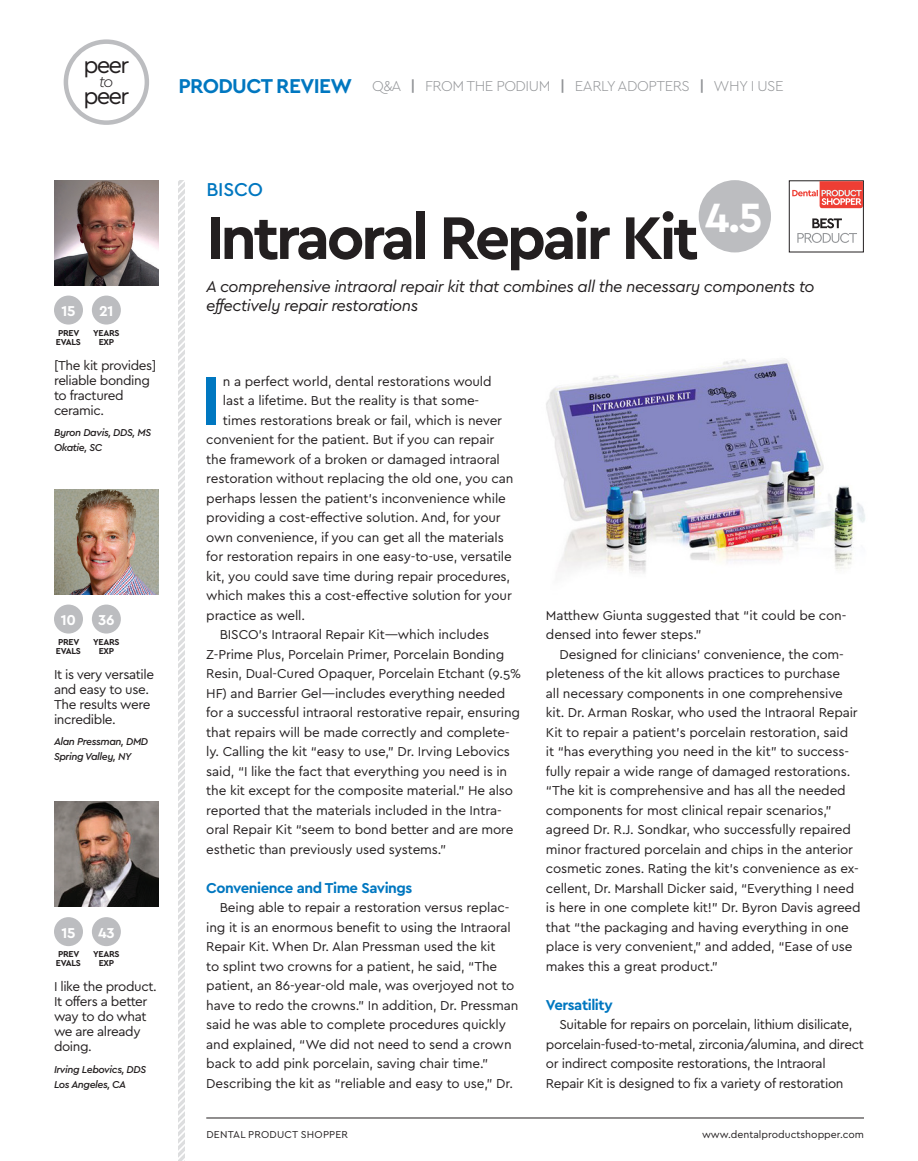
<style>
.page{position:relative;width:918px;height:1161px;background:#fff}
.page>*{position:absolute;margin:0;border:0;box-sizing:border-box;transform-origin:0 0}
.PE_BODY_FIRST_PARAGR{font:700 72.6px "Cera";color:#0077c0}
.PE_PRODUCT_NAME__TOP{font:700 63px "Cera";letter-spacing:-.055em;color:#231f20}
.PE_OVERALL_SCORE_1ST{font:700 42.9px "Cera";color:#fff}
.t1{font:24px "Cera";letter-spacing:-.08em;color:#231f20}
.t2{font:700 21px "Cera";letter-spacing:-.03em;color:#0077c0}
.PE_COMPANY_NAME__TOP{font:500 19.5px "Cera";letter-spacing:-.01em;color:#0077c0}
.PE_MAIN_SUBHEAD{font:italic 16.5px/19.5px "Cera";letter-spacing:-.03em;color:#231f20}
.t3{font:italic 300 16.05px "Cera";color:#231f20}
.t4{font:300 15px "Cera";letter-spacing:-.03em;color:#939598}
.PE_BODY_COPY{font:700 15px "Cera";letter-spacing:-.03em;color:#0077c0}
.PE_EVAL_YEARS___s{font:700 15px "Cera";letter-spacing:-.03em;color:#fff}
.PE_BODY_COPY-2{font:13.5px/19.5px "Cera";letter-spacing:-.01em;color:#231f20}
.PE_BODY_FIRST_PARAGR-2{font:13.5px "Cera";letter-spacing:-.01em;color:#231f20}
.PE_EVAL_QUOTE{font:13.5px/15px "Cera";letter-spacing:-.03em;color:#231f20}
.PE_EVAL_NAME_LOCATIO{font:italic 500 10.5px "Cera";letter-spacing:-.04em;color:#231f20}
.t5{font:10.5px "Cera";color:#231f20}
.t6{font:10.5px "Cera";letter-spacing:.02em;color:#231f20}
.t7{font:700 9px "Cera";letter-spacing:-.03em;color:#231f20}
.s1{font-weight:700}
</style>
<div class="page">
<hr style="left:206px;top:1118px;width:658px;height:1px;background:#231f20">
<svg style="left:178px;top:180px;width:7px;height:981px"></svg>
<div style="left:64px;top:39px;width:85px;height:86px;border:4px solid #bcbdc0;border-radius:50%"></div>
<div style="left:789px;top:180px;width:75px;height:72px;border:1px solid #231f20"></div>
<svg style="left:792px;top:181px;width:71px;height:27px"></svg>
<svg style="left:797px;top:218px;width:60px;height:25px"></svg>
<div style="left:699px;top:180px;width:72px;height:72px;background:#bcbdc0;border-radius:50%"></div>
<img style="left:54px;top:180px;width:105px;height:105px">
<div style="left:54px;top:296px;width:29px;height:29px;background:#bcbdc0;border-radius:50%"></div>
<div style="left:92px;top:296px;width:29px;height:29px;background:#bcbdc0;border-radius:50%"></div>
<img style="left:54px;top:489px;width:105px;height:105px">
<div style="left:54px;top:605px;width:29px;height:29px;background:#bcbdc0;border-radius:50%"></div>
<div style="left:92px;top:605px;width:29px;height:29px;background:#bcbdc0;border-radius:50%"></div>
<img style="left:54px;top:802px;width:105px;height:105px">
<div style="left:54px;top:917px;width:29px;height:29px;background:#bcbdc0;border-radius:50%"></div>
<div style="left:92px;top:917px;width:29px;height:29px;background:#bcbdc0;border-radius:50%"></div>
<img style="left:546px;top:358px;width:319px;height:215px">
<p class="t1" style="left:84px;top:49px;width:47px">peer</p>
<p class="t3" style="left:99px;top:71px;width:16px">to</p>
<p class="t1" style="left:84px;top:80px;width:47px">peer</p>
<p class="t2" style="left:178px;top:72px;width:175px">PRODUCT REVIEW</p>
<p class="t4" style="left:372px;top:76px;width:413px">Q&amp;A <span class="s1">|</span> FROM THE PODIUM <span class="s1">|</span> EARLY ADOPTERS <span class="s1">|</span> WHY I USE</p>
<p class="PE_EVAL_YEARS___s" style="left:61px;top:301px;width:16px">15</p>
<p class="t7" style="left:58px;top:327px;width:23px">PREV</p>
<p class="t7" style="left:56px;top:336px;width:27px">EVALS</p>
<p class="PE_EVAL_YEARS___s" style="left:99px;top:301px;width:16px">21</p>
<p class="t7" style="left:93px;top:327px;width:28px">YEARS</p>
<p class="t7" style="left:99px;top:336px;width:17px">EXP</p>
<p class="PE_EVAL_QUOTE" style="left:54px;top:357px;width:104px">[The kit provides] reliable bonding to fractured ceramic.</p>
<p class="PE_EVAL_NAME_LOCATIO" style="left:54px;top:426px;width:99px">Byron Davis, DDS, MS</p>
<p class="PE_EVAL_NAME_LOCATIO" style="left:54px;top:440px;width:50px">Okatie, SC</p>
<p class="PE_EVAL_YEARS___s" style="left:61px;top:610px;width:17px">10</p>
<p class="t7" style="left:58px;top:636px;width:23px">PREV</p>
<p class="t7" style="left:56px;top:645px;width:27px">EVALS</p>
<p class="PE_EVAL_YEARS___s" style="left:98px;top:610px;width:18px">36</p>
<p class="t7" style="left:93px;top:636px;width:28px">YEARS</p>
<p class="t7" style="left:99px;top:645px;width:17px">EXP</p>
<p class="PE_EVAL_QUOTE" style="left:54px;top:666px;width:102px">It is very versatile and easy to use.<br>The results were incredible.</p>
<p class="PE_EVAL_NAME_LOCATIO" style="left:54px;top:735px;width:96px">Alan Pressman, DMD</p>
<p class="PE_EVAL_NAME_LOCATIO" style="left:54px;top:749px;width:79px">Spring Valley, NY</p>
<p class="PE_EVAL_YEARS___s" style="left:61px;top:923px;width:16px">15</p>
<p class="t7" style="left:58px;top:948px;width:23px">PREV</p>
<p class="t7" style="left:56px;top:957px;width:27px">EVALS</p>
<p class="PE_EVAL_YEARS___s" style="left:98px;top:923px;width:18px">43</p>
<p class="t7" style="left:93px;top:948px;width:28px">YEARS</p>
<p class="t7" style="left:99px;top:957px;width:17px">EXP</p>
<p class="PE_EVAL_QUOTE" style="left:54px;top:979px;width:104px">I like the product.<br>It offers a better way to do what we are already doing.</p>
<p class="PE_EVAL_NAME_LOCATIO" style="left:54px;top:1062px;width:94px">Irving Lebovics, DDS</p>
<p class="PE_EVAL_NAME_LOCATIO" style="left:54px;top:1077px;width:74px">Los Angeles, CA</p>
<p class="PE_COMPANY_NAME__TOP" style="left:206px;top:176px;width:58px">BISCO</p>
<p class="PE_PRODUCT_NAME__TOP" style="left:206px;top:196px;width:494px">Intraoral Repair Kit</p>
<p class="PE_MAIN_SUBHEAD" style="left:206px;top:276px;width:610px">A comprehensive intraoral repair kit that combines all the necessary components to effectively repair restorations</p>
<p class="PE_OVERALL_SCORE_1ST" style="left:705px;top:189px;width:59px">4.5</p>
<p class="PE_BODY_FIRST_PARAGR" style="left:201px;top:352px;width:22px">I</p>
<p class="PE_BODY_FIRST_PARAGR-2" style="left:223px;top:372px;width:270px">n a perfect world, dental restorations would</p>
<p class="PE_BODY_FIRST_PARAGR-2" style="left:223px;top:392px;width:258px">last a lifetime. But the reality is that some-</p>
<p class="PE_BODY_FIRST_PARAGR-2" style="left:223px;top:411px;width:281px">times restorations break or fail, which is never</p>
<p class="PE_BODY_FIRST_PARAGR-2" style="left:206px;top:430px;width:290px">convenient for the patient. But if you can repair</p>
<p class="PE_BODY_FIRST_PARAGR-2" style="left:206px;top:450px;width:295px">the framework of a broken or damaged intraoral</p>
<p class="PE_BODY_FIRST_PARAGR-2" style="left:206px;top:470px;width:309px">restoration without replacing the old one, you can</p>
<p class="PE_BODY_FIRST_PARAGR-2" style="left:206px;top:489px;width:301px">perhaps lessen the patient’s inconvenience while</p>
<p class="PE_BODY_FIRST_PARAGR-2" style="left:206px;top:508px;width:296px">providing a cost-effective solution. And, for your</p>
<p class="PE_BODY_FIRST_PARAGR-2" style="left:206px;top:528px;width:299px">own convenience, if you can get all the materials</p>
<p class="PE_BODY_FIRST_PARAGR-2" style="left:206px;top:548px;width:307px">for restoration repairs in one easy-to-use, versatile</p>
<p class="PE_BODY_FIRST_PARAGR-2" style="left:206px;top:567px;width:305px">kit, you could save time during repair procedures,</p>
<p class="PE_BODY_FIRST_PARAGR-2" style="left:206px;top:586px;width:307px">which makes this a cost-effective solution for your</p>
<p class="PE_BODY_FIRST_PARAGR-2" style="left:206px;top:606px;width:100px">practice as well.</p>
<p class="PE_BODY_COPY-2" style="left:206px;top:624px;width:316px;text-indent:14px">BISCO’s Intraoral Repair Kit—which includes Z-Prime Plus, Porcelain Primer, Porcelain Bonding Resin, Dual-Cured Opaquer, Porcelain Etchant (9.5% HF) and Barrier Gel—includes everything needed for a successful intraoral restorative repair, ensuring that repairs will be made correctly and complete&shy;ly. Calling the kit “easy to use,” Dr. Irving Lebovics said, “I like the fact that everything you need is in the kit except for the composite material.” He also reported that the materials included in the Intra&shy;oral Repair Kit “seem to bond better and are more esthetic than previously used systems.”</p>
<p class="PE_BODY_COPY" style="left:206px;top:878px;width:208px">Convenience and Time Savings</p>
<p class="PE_BODY_COPY-2" style="left:206px;top:897px;width:314px;text-indent:14px">Being able to repair a restoration versus replac&shy;ing it is an enormous benefit to using the Intraoral Repair Kit. When Dr. Alan Pressman used the kit<br>to splint two crowns for a patient, he said, “The patient, an 86-year-old male, was overjoyed not to have to redo the crowns.” In addition, Dr. Pressman said he was able to complete procedures quickly and explained, “We did not need to send a crown back to add pink porcelain, saving chair time.” Describing the kit as “reliable and easy to use,” Dr.</p>
<p class="PE_BODY_COPY-2" style="left:546px;top:605px;width:302px">Matthew Giunta suggested that “it could be con&shy;densed into fewer steps.”</p>
<p class="PE_BODY_COPY-2" style="left:546px;top:644px;width:316px;text-indent:14px">Designed for clinicians’ convenience, the com&shy;pleteness of the kit allows practices to purchase<br>all necessary components in one comprehensive kit. Dr. Arman Roskar, who used the Intraoral Repair Kit to repair a patient’s porcelain restoration, said<br>it “has everything you need in the kit” to success&shy;fully repair a wide range of damaged restorations. “The kit is comprehensive and has all the needed components for most clinical repair scenarios,” agreed Dr. R.J. Sondkar, who successfully repaired minor fractured porcelain and chips in the anterior cosmetic zones. Rating the kit’s convenience as ex&shy;cellent, Dr. Marshall Dicker said, “Everything I need is here in one complete kit!” Dr. Byron Davis agreed that “the packaging and having everything in one place is very convenient,” and added, “Ease of use makes this a great product.”</p>
<p class="PE_BODY_COPY" style="left:546px;top:994px;width:68px">Versatility</p>
<p class="PE_BODY_COPY-2" style="left:546px;top:1014px;width:320px;text-indent:14px">Suitable for repairs on porcelain, lithium disilicate, porcelain-fused-to-metal, zirconia/alumina, and direct or indirect composite restorations, the Intraoral Repair Kit is designed to fix a variety of restoration</p>
<p class="t6" style="left:206px;top:1127px;width:143px">DENTAL PRODUCT SHOPPER</p>
<p class="t5" style="left:702px;top:1127px;width:164px">www.dentalproductshopper.com</p>
</div>
